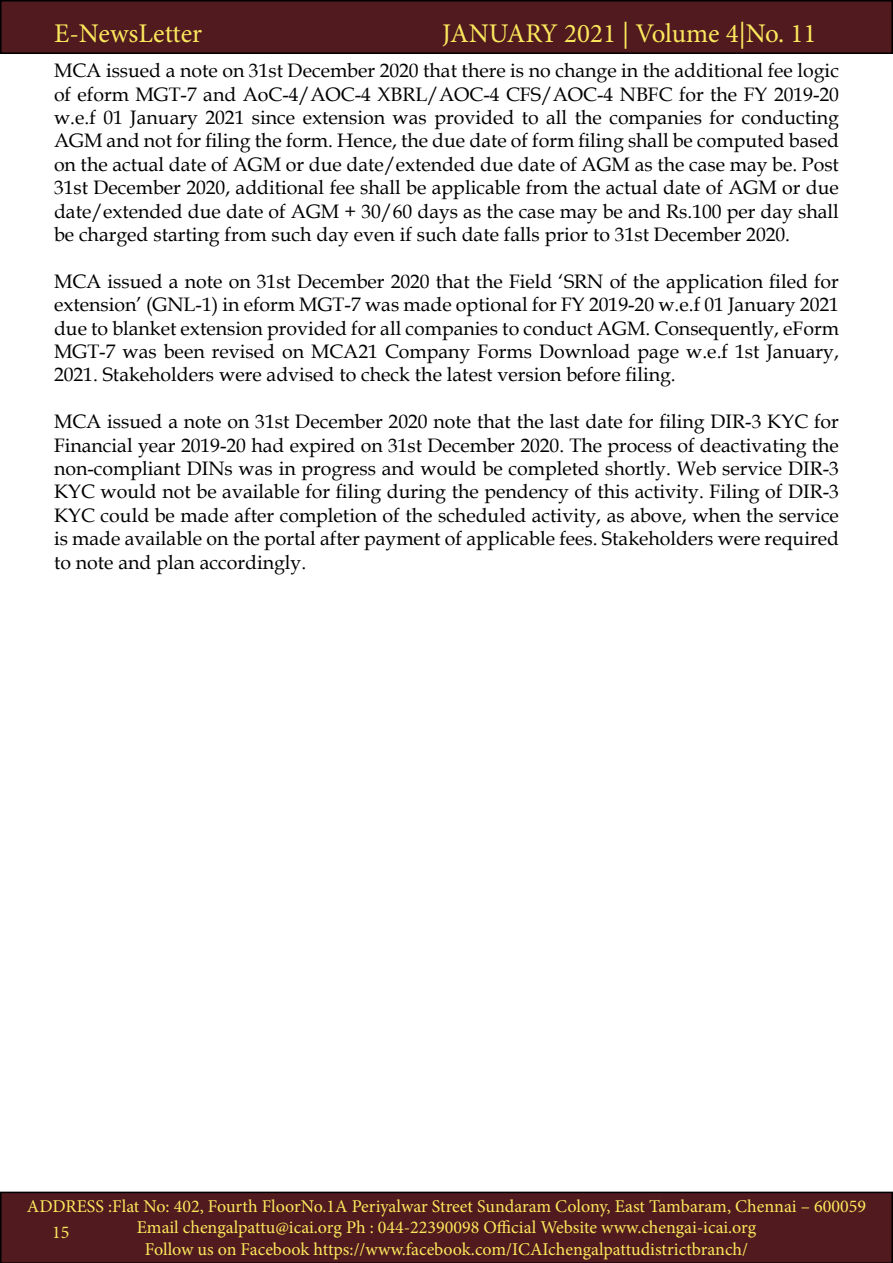
<style>
.page{position:relative;width:893px;height:1263px;background:#fff}
.page>*{position:absolute;margin:0;border:0;box-sizing:border-box;transform-origin:0 0}
.t1{font:27px "Minion Pro";color:#fce85d}
.t2{font:19.5px/23.4px "Book Antiqua";color:#000;text-align:justify}
.t3{font:18px/21.6px "Minion Pro";color:#fce85d;text-align:center}
</style>
<div class="page">
<div style="left:1px;top:1px;width:891px;height:52px;background:#501a1e"></div>
<div style="left:0;top:0;width:893px;height:54px;border:2px solid #000"></div>
<div style="left:0;top:1191px;width:893px;height:72px;background:#501a1e"></div>
<h1 class="t1" style="left:54px;top:15px;width:150px">E-NewsLetter</h1>
<h1 class="t1" style="left:442px;top:15px;width:376px">JANUARY 2021 | Volume 4|No. 11</h1>
<p class="t2" style="left:54px;top:58px;width:786px">MCA issued a note on 31st December 2020 that there is no change in the additional fee logic of eform MGT-7 and AoC-4/AOC-4 XBRL/AOC-4 CFS/AOC-4 NBFC for the FY 2019-20 w.e.f 01 January 2021 since extension was provided to all the companies for conducting AGM and not for filing the form. Hence, the due date of form filing shall be computed based on the actual date of AGM or due date/extended due date of AGM as the case may be. Post 31st December 2020, additional fee shall be applicable from the actual date of AGM or due date/extended due date of AGM + 30/60 days as the case may be and Rs.100 per day shall be charged starting from such day even if such date falls prior to 31st December 2020.</p>
<p class="t2" style="left:54px;top:269px;width:786px">MCA issued a note on 31st December 2020 that the Field ‘SRN of the application filed for extension’ (GNL-1) in eform MGT-7 was made optional for FY 2019-20 w.e.f 01 January 2021 due to blanket extension provided for all companies to conduct AGM. Consequently, eForm MGT-7 was been revised on MCA21 Company Forms Download page w.e.f 1st January, 2021. Stakeholders were advised to check the latest version before filing.</p>
<p class="t2" style="left:54px;top:409px;width:786px">MCA issued a note on 31st December 2020 note that the last date for filing DIR-3 KYC for Financial year 2019-20 had expired on 31st December 2020. The process of deactivating the non-compliant DINs was in progress and would be completed shortly. Web service DIR-3<br>KYC would not be available for filing during the pendency of this activity. Filing of DIR-3<br>KYC could be made after completion of the scheduled activity, as above, when the service is made available on the portal after payment of applicable fees. Stakeholders were required to note and plan accordingly.</p>
<p class="t3" style="left:27px;top:1195px;width:840px">ADDRESS :Flat No: 402, Fourth FloorNo.1A Periyalwar Street Sundaram Colony, East Tambaram, Chennai – 600059<br>Email chengalpattu@icai.org Ph : 044-22390098 Official Website www.chengai-icai.org<br>Follow us on Facebook https://www.facebook.com/ICAIchengalpattudistrictbranch/</p>
<p class="t3" style="left:52px;top:1221px;width:19px">15</p>
</div>
